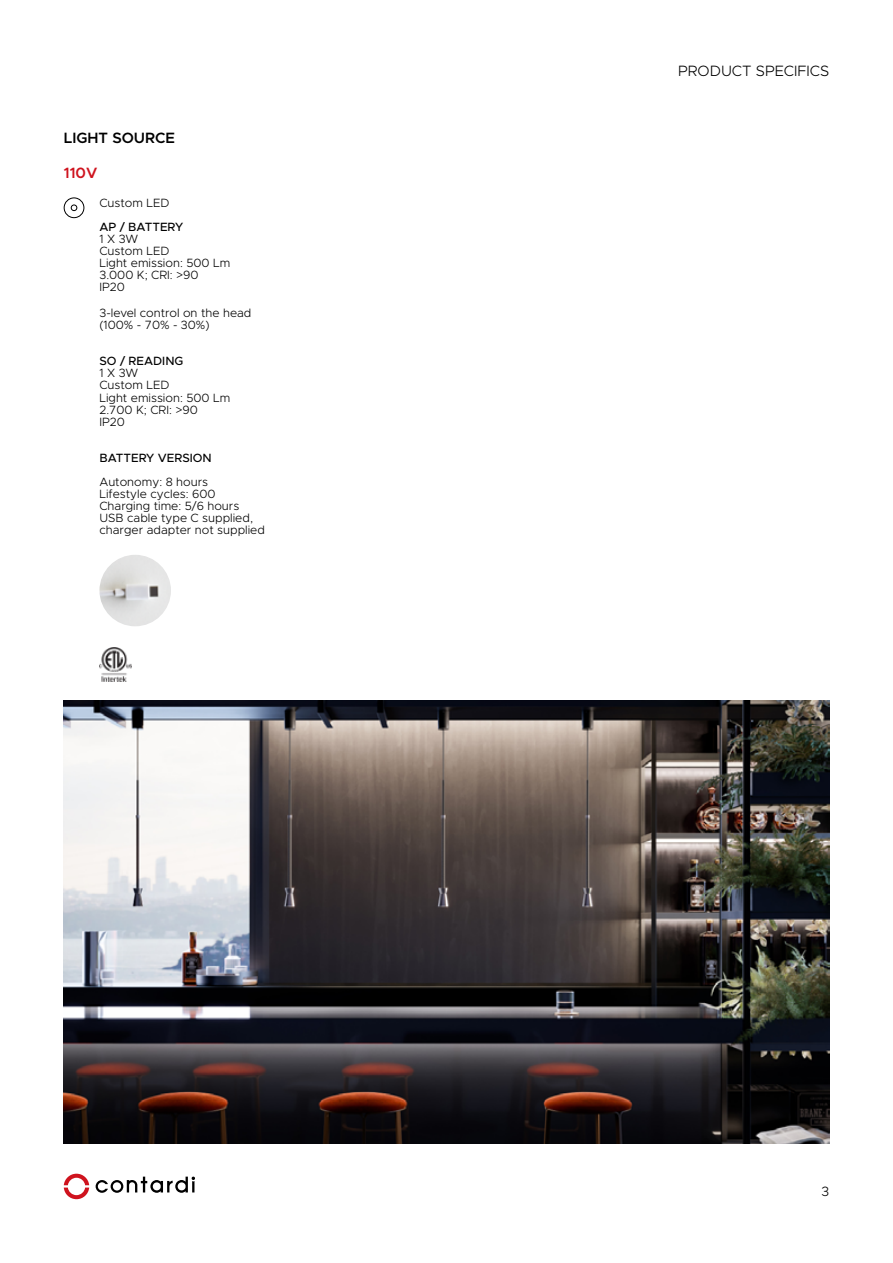
<style>
.page{position:relative;width:893px;height:1263px;background:#fff}
.page>*{position:absolute;margin:0;border:0;box-sizing:border-box;transform-origin:0 0}
.t1{font:300 15px "Metropolis";color:#000}
.t2{font:600 15px "Metropolis";color:#000}
.t3{font:600 15px "Metropolis";color:#cf131e}
.t4{font:300 13.5px "Metropolis";color:#000}
.t5{font:300 12px/12px "Metropolis";color:#000}
.t6{font:500 12px "Metropolis";color:#000}
</style>
<div class="page">
<svg style="left:96px;top:1176px;width:99px;height:17px"></svg>
<svg style="left:64px;top:1174px;width:25px;height:25px"></svg>
<img style="left:100px;top:648px;width:32px;height:34px">
<div style="left:64px;top:198px;width:20px;height:20px;border:1px solid #000;border-radius:50%"></div>
<svg style="left:71px;top:205px;width:6px;height:6px"></svg>
<img style="left:99px;top:555px;width:72px;height:71px;border-radius:36px">
<img style="left:64px;top:700px;width:765px;height:444px">
<p class="t2" style="left:64px;top:129px;width:113px">LIGHT SOURCE</p>
<p class="t3" style="left:64px;top:163px;width:35px">110V</p>
<p class="t5" style="left:99px;top:197px;width:72px">Custom LED</p>
<p class="t6" style="left:99px;top:219px;width:85px">AP / BATTERY</p>
<p class="t5" style="left:99px;top:233px;width:132px">1 X 3W<br>Custom LED<br>Light emission: 500 Lm<br>3.000 K; CRI: &gt;90<br>IP20</p>
<p class="t5" style="left:99px;top:307px;width:154px">3-level control on the head (100% - 70% - 30%)</p>
<p class="t6" style="left:99px;top:354px;width:86px">SO / READING</p>
<p class="t5" style="left:99px;top:367px;width:132px">1 X 3W<br>Custom LED<br>Light emission: 500 Lm<br>2.700 K; CRI: &gt;90<br>IP20</p>
<p class="t6" style="left:99px;top:450px;width:114px">BATTERY VERSION</p>
<p class="t5" style="left:99px;top:475px;width:167px">Autonomy: 8 hours<br>Lifestyle cycles: 600<br>Charging time: 5/6 hours<br>USB cable type C supplied, charger adapter not supplied</p>
<p class="t1" style="left:678px;top:62px;width:152px">PRODUCT SPECIFICS</p>
<p class="t4" style="left:821px;top:1183px;width:9px">3</p>
</div>
